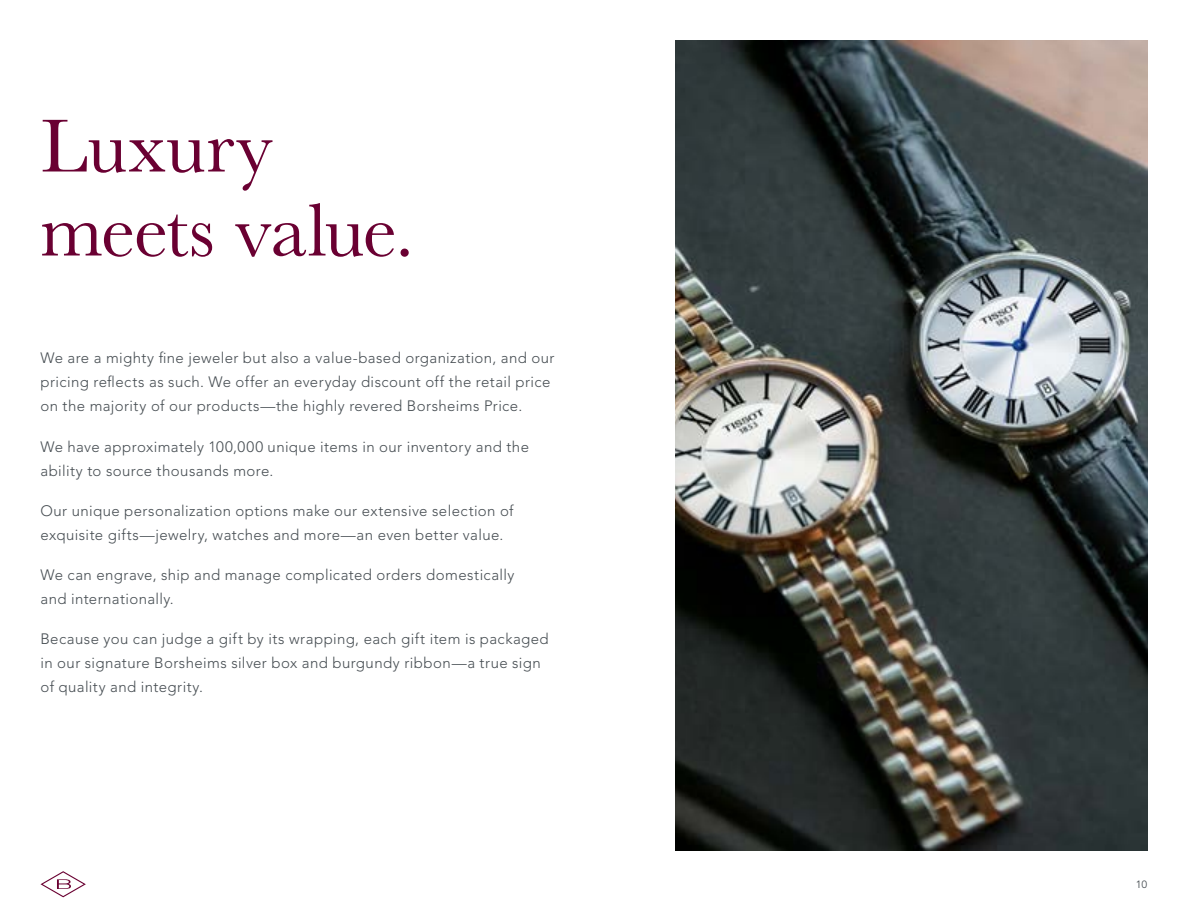
<style>
.page{position:relative;width:1188px;height:918px;background:#fff}
.page>*{position:absolute;margin:0;border:0;box-sizing:border-box;transform-origin:0 0}
.t1{font:78px/84px "Baskerville MT Std";letter-spacing:-.01em;color:#6a0032}
.t2{font:300 15px/24px "Avenir LT Std";letter-spacing:.025em;color:#464d52}
.t3{font:10.5px "Avenir LT Std";color:#464d52}
</style>
<div class="page">
<svg style="left:40px;top:871px;width:46px;height:26px"></svg>
<img style="left:675px;top:40px;width:473px;height:810px">
<h1 class="t1" style="left:40px;top:104px;width:375px">Luxury meets value.</h1>
<p class="t2" style="left:40px;top:346px;width:516px">We are a mighty fine jeweler but also a value-based organization, and our pricing reflects as such. We offer an everyday discount off the retail price on the majority of our products—the highly revered Borsheims Price.</p>
<p class="t2" style="left:40px;top:435px;width:490px">We have approximately 100,000 unique items in our inventory and the ability to source thousands more.</p>
<p class="t2" style="left:40px;top:499px;width:475px">Our unique personalization options make our extensive selection of exquisite gifts—jewelry, watches and more—an even better value.</p>
<p class="t2" style="left:40px;top:563px;width:475px">We can engrave, ship and manage complicated orders domestically and internationally.</p>
<p class="t2" style="left:40px;top:627px;width:510px">Because you can judge a gift by its wrapping, each gift item is packaged in our signature Borsheims silver box and burgundy ribbon—a true sign of quality and integrity.</p>
<p class="t3" style="left:1136px;top:878px;width:13px">10</p>
</div>
